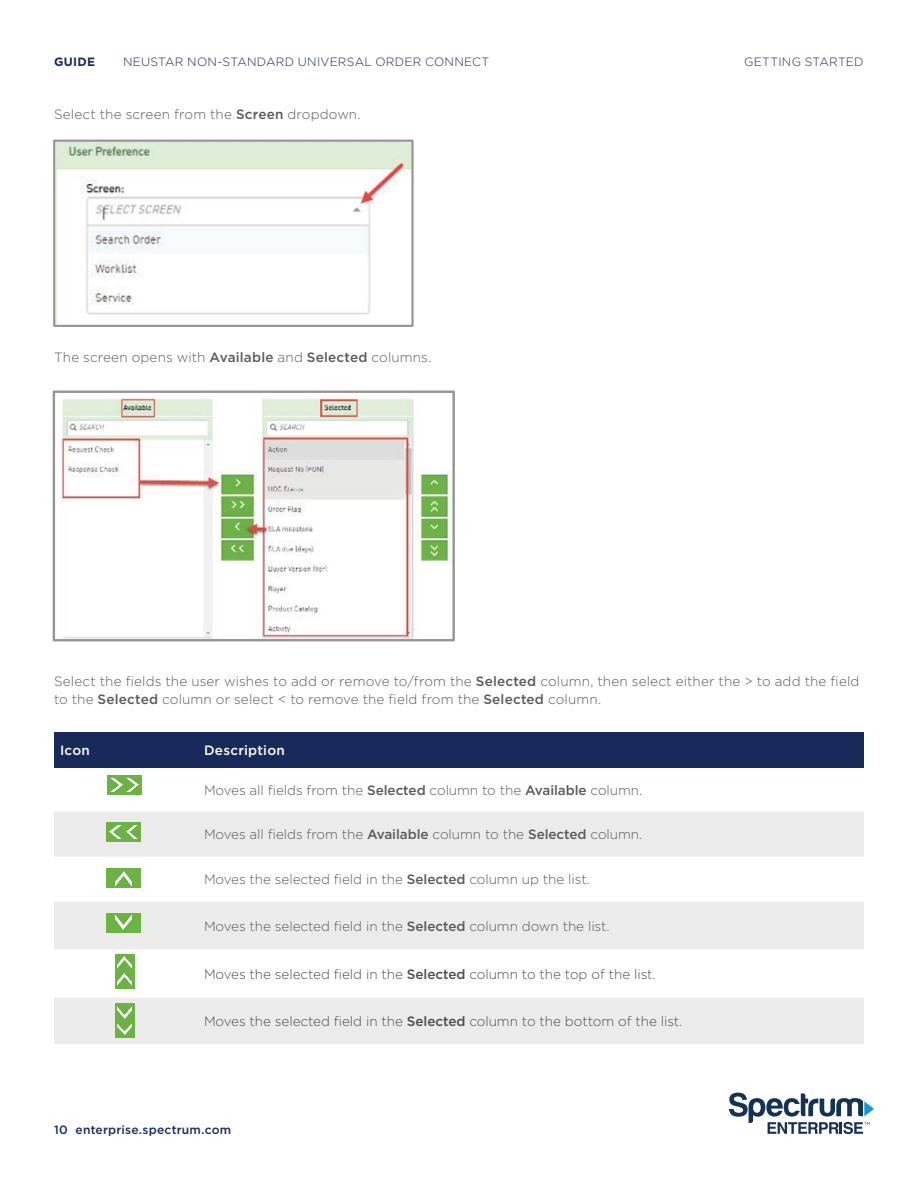
<style>
.page{position:relative;width:918px;height:1188px;background:#fff}
.page>*{position:absolute;margin:0;border:0;box-sizing:border-box;transform-origin:0 0}
.t1{font:300 13.5px/18px "Gotham";letter-spacing:-.005em;color:#5a5a5a}
.t2{font:300 13.5px "Gotham";letter-spacing:-.005em;color:#4d4d4f}
.t3{font:300 13.5px "Gotham";letter-spacing:.015em;color:#5a5a5a}
.t4{font:500 13.5px "Gotham";letter-spacing:.02em;color:#fff}
.t5{font:300 12px "Gotham";letter-spacing:.02em;color:#172a5a}
.t6{font:500 12px "Gotham";letter-spacing:.02em;color:#172a5a}
.t7{font:700 12px "Gotham";letter-spacing:.025em;color:#172a5a}
.s1{font-weight:500}
</style>
<div class="page">
<img style="left:53px;top:139px;width:361px;height:188px">
<img style="left:52px;top:390px;width:403px;height:252px">
<div style="left:54px;top:732px;width:810px;height:36px;background:#172a5a"></div>
<svg style="left:54px;top:812px;width:810px;height:232px;fill:#ebebeb"></svg>
<div style="left:107px;top:776px;width:35px;height:19px;background:#6bb444"></div>
<img style="left:110px;top:778px;width:12px;height:14px">
<img style="left:127px;top:778px;width:12px;height:14px">
<svg style="left:54px;top:950px;width:810px;height:48px"></svg>
<div style="left:115px;top:1003px;width:19px;height:35px;background:#6bb444"></div>
<svg style="left:118px;top:1007px;width:13px;height:28px"></svg>
<div style="left:106px;top:822px;width:35px;height:19px;background:#6bb444"></div>
<svg style="left:110px;top:825px;width:28px;height:13px"></svg>
<div style="left:106px;top:868px;width:35px;height:20px;background:#6bb444"></div>
<img style="left:116px;top:872px;width:16px;height:14px">
<div style="left:106px;top:914px;width:35px;height:19px;background:#6bb444"></div>
<img style="left:115px;top:915px;width:17px;height:15px">
<svg style="left:729px;top:1093px;width:145px;height:41px"></svg>
<p class="t7" style="left:54px;top:54px;width:43px">GUIDE</p>
<p class="t5" style="left:123px;top:54px;width:368px">NEUSTAR NON-STANDARD UNIVERSAL ORDER CONNECT</p>
<p class="t3" style="left:54px;top:105px;width:308px">Select the screen from the <span class="s1">Screen</span> dropdown.</p>
<p class="t1" style="left:54px;top:348px;width:379px">The screen opens with <span class="s1">Available</span> and <span class="s1">Selected</span> columns.</p>
<p class="t5" style="left:744px;top:54px;width:121px">GETTING STARTED</p>
<p class="t1" style="left:54px;top:672px;width:807px">Select the fields the user wishes to add or remove to/from the <span class="s1">Selected</span> column, then select either the &gt; to add the field to the <span class="s1">Selected</span> column or select &lt; to remove the field from the <span class="s1">Selected</span> column.</p>
<p class="t4" style="left:60px;top:742px;width:32px">Icon</p>
<p class="t4" style="left:204px;top:742px;width:82px">Description</p>
<p class="t1" style="left:204px;top:781px;width:440px">Moves all fields from the <span class="s1">Selected</span> column to the <span class="s1">Available</span> column.</p>
<p class="t1" style="left:204px;top:825px;width:440px">Moves all fields from the <span class="s1">Available</span> column to the <span class="s1">Selected</span> column.</p>
<p class="t1" style="left:204px;top:870px;width:387px">Moves the selected field in the <span class="s1">Selected</span> column up the list.</p>
<p class="t1" style="left:204px;top:917px;width:407px">Moves the selected field in the <span class="s1">Selected</span> column down the list.</p>
<p class="t2" style="left:204px;top:966px;width:453px">Moves the selected field in the <span class="s1">Selected</span> column to the top of the list.</p>
<p class="t2" style="left:204px;top:1013px;width:480px">Moves the selected field in the <span class="s1">Selected</span> column to the bottom of the list.</p>
<p class="t6" style="left:54px;top:1122px;width:179px">10 enterprise.spectrum.com</p>
</div>
